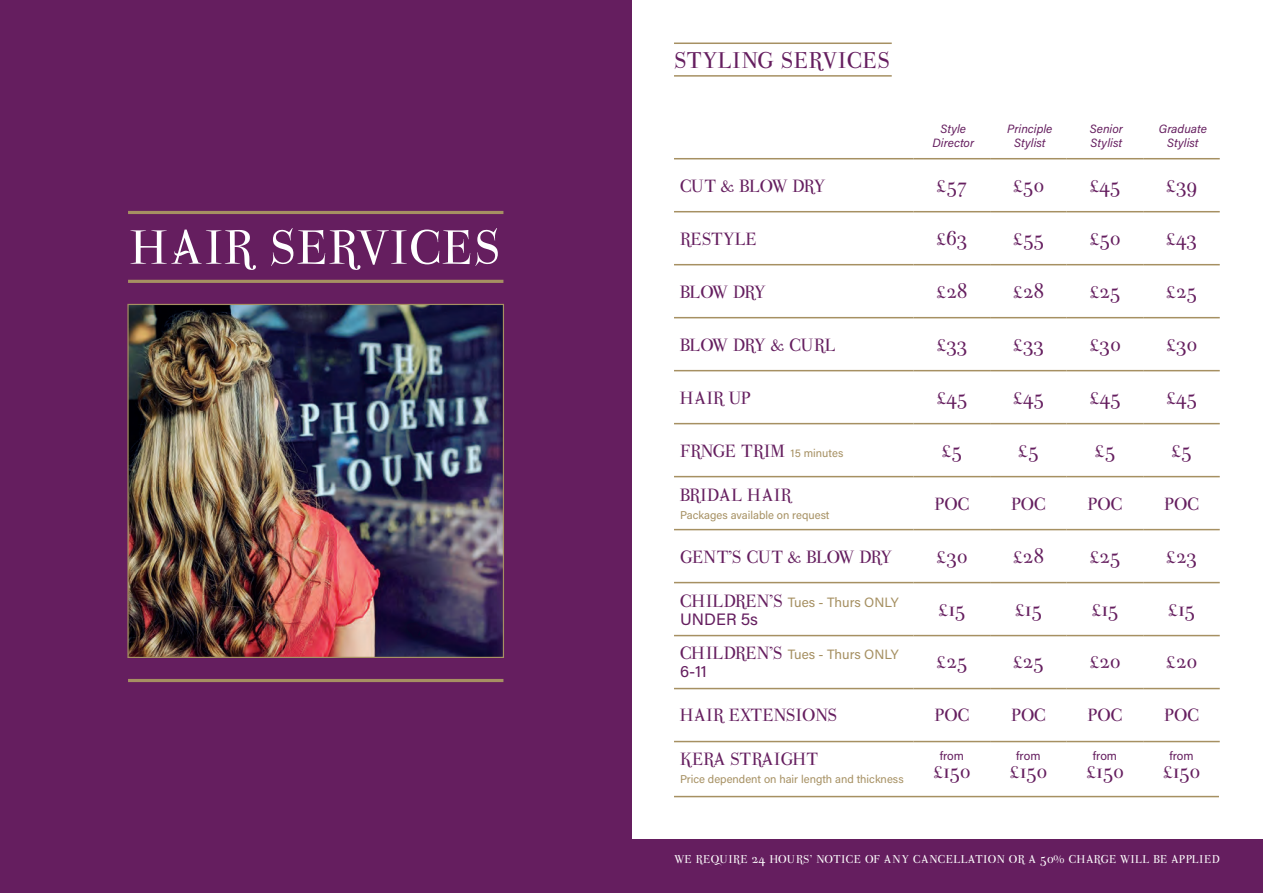
<style>
.page{position:relative;width:1263px;height:893px;background:#fff}
.page>*{position:absolute;margin:0;border:0;box-sizing:border-box;transform-origin:0 0}
.t1{font:57px "Parma Petit";letter-spacing:.02em;color:#fff}
.t2{font:27px "Parma Petit";letter-spacing:.02em;color:#651e5f}
.t3{font:21px "Parma Petit";color:#651e5f}
.t4{font:16.5px "Acumin Pro";color:#651e5f}
.t5{font:13.5px "Parma Petit";letter-spacing:.03em;color:#fff}
.t6{font:13.5px "Acumin Pro";color:#a69062}
.t7{font:italic 12px/14.4px "Acumin Pro";color:#651e5f;text-align:center}
.t8{font:12px "Acumin Pro";color:#651e5f}
.t9{font:11.25px "Acumin Pro";color:#a69062}
.s1{font-family:"Acumin Pro";font-size:11.25px;color:#a69062}
.s2{font-family:"Parma Petit";font-size:21px;color:#651e5f}
</style>
<div class="page">
<div style="left:0;top:0;width:631px;height:893px;background:#651e5f"></div>
<img style="left:129px;top:306px;width:373px;height:350px">
<div style="left:127px;top:304px;width:377px;height:354px;border:1px solid #a69062"></div>
<div style="left:631px;top:840px;width:632px;height:53px;background:#651e5f"></div>
<hr style="left:128px;top:211px;width:375px;height:3px;background:#a69062">
<hr style="left:128px;top:280px;width:375px;height:3px;background:#a69062">
<hr style="left:128px;top:679px;width:375px;height:3px;background:#a69062">
<hr style="left:674px;top:158px;width:239px;height:1px;background:#a69062">
<hr style="left:913px;top:158px;width:77px;height:1px;background:#a69062">
<hr style="left:990px;top:158px;width:77px;height:1px;background:#a69062">
<hr style="left:1067px;top:158px;width:76px;height:1px;background:#a69062">
<hr style="left:1143px;top:158px;width:77px;height:1px;background:#a69062">
<hr style="left:674px;top:211px;width:239px;height:1px;background:#a69062">
<hr style="left:913px;top:211px;width:77px;height:1px;background:#a69062">
<hr style="left:990px;top:211px;width:77px;height:1px;background:#a69062">
<hr style="left:1067px;top:211px;width:76px;height:1px;background:#a69062">
<hr style="left:1143px;top:211px;width:77px;height:1px;background:#a69062">
<hr style="left:674px;top:264px;width:239px;height:1px;background:#a69062">
<hr style="left:913px;top:264px;width:77px;height:1px;background:#a69062">
<hr style="left:990px;top:264px;width:77px;height:1px;background:#a69062">
<hr style="left:1067px;top:264px;width:76px;height:1px;background:#a69062">
<hr style="left:1143px;top:264px;width:77px;height:1px;background:#a69062">
<hr style="left:674px;top:317px;width:239px;height:1px;background:#a69062">
<hr style="left:913px;top:317px;width:77px;height:1px;background:#a69062">
<hr style="left:990px;top:317px;width:77px;height:1px;background:#a69062">
<hr style="left:1067px;top:317px;width:76px;height:1px;background:#a69062">
<hr style="left:1143px;top:317px;width:77px;height:1px;background:#a69062">
<hr style="left:674px;top:370px;width:239px;height:1px;background:#a69062">
<hr style="left:913px;top:370px;width:77px;height:1px;background:#a69062">
<hr style="left:990px;top:370px;width:77px;height:1px;background:#a69062">
<hr style="left:1067px;top:370px;width:76px;height:1px;background:#a69062">
<hr style="left:1143px;top:370px;width:77px;height:1px;background:#a69062">
<hr style="left:674px;top:423px;width:239px;height:1px;background:#a69062">
<hr style="left:913px;top:423px;width:77px;height:1px;background:#a69062">
<hr style="left:990px;top:423px;width:77px;height:1px;background:#a69062">
<hr style="left:1067px;top:423px;width:76px;height:1px;background:#a69062">
<hr style="left:1143px;top:423px;width:77px;height:1px;background:#a69062">
<hr style="left:674px;top:476px;width:239px;height:1px;background:#a69062">
<hr style="left:913px;top:476px;width:77px;height:1px;background:#a69062">
<hr style="left:990px;top:476px;width:77px;height:1px;background:#a69062">
<hr style="left:1067px;top:476px;width:76px;height:1px;background:#a69062">
<hr style="left:1143px;top:476px;width:77px;height:1px;background:#a69062">
<hr style="left:913px;top:688px;width:77px;height:1px;background:#a69062">
<hr style="left:990px;top:688px;width:77px;height:1px;background:#a69062">
<hr style="left:1067px;top:688px;width:76px;height:1px;background:#a69062">
<hr style="left:1143px;top:688px;width:77px;height:1px;background:#a69062">
<hr style="left:674px;top:529px;width:239px;height:1px;background:#a69062">
<hr style="left:913px;top:529px;width:77px;height:1px;background:#a69062">
<hr style="left:990px;top:529px;width:77px;height:1px;background:#a69062">
<hr style="left:1067px;top:529px;width:76px;height:1px;background:#a69062">
<hr style="left:1143px;top:529px;width:77px;height:1px;background:#a69062">
<hr style="left:674px;top:582px;width:239px;height:1px;background:#a69062">
<hr style="left:913px;top:582px;width:77px;height:1px;background:#a69062">
<hr style="left:990px;top:582px;width:77px;height:1px;background:#a69062">
<hr style="left:1067px;top:582px;width:76px;height:1px;background:#a69062">
<hr style="left:1143px;top:582px;width:77px;height:1px;background:#a69062">
<hr style="left:913px;top:635px;width:77px;height:1px;background:#a69062">
<hr style="left:990px;top:635px;width:77px;height:1px;background:#a69062">
<hr style="left:1067px;top:635px;width:76px;height:1px;background:#a69062">
<hr style="left:1143px;top:635px;width:77px;height:1px;background:#a69062">
<hr style="left:913px;top:741px;width:77px;height:1px;background:#a69062">
<hr style="left:990px;top:741px;width:77px;height:1px;background:#a69062">
<hr style="left:1067px;top:741px;width:76px;height:1px;background:#a69062">
<hr style="left:1143px;top:741px;width:77px;height:1px;background:#a69062">
<hr style="left:674px;top:635px;width:239px;height:1px;background:#a69062">
<hr style="left:674px;top:688px;width:239px;height:1px;background:#a69062">
<hr style="left:674px;top:741px;width:239px;height:1px;background:#a69062">
<hr style="left:674px;top:43px;width:218px;height:1px;background:#a69062">
<hr style="left:674px;top:75px;width:218px;height:2px;background:#a69062">
<hr style="left:674px;top:796px;width:545px;height:1px;background:#a69062">
<h1 class="t1" style="left:131px;top:216px;width:371px">HAIR SERVICES</h1>
<p class="t2" style="left:674px;top:45px;width:218px">STYLING SERVICES</p>
<p class="t7" style="left:932px;top:121px;width:43px">Style<br>Director</p>
<p class="t7" style="left:1007px;top:121px;width:47px">Principle<br>Stylist</p>
<p class="t7" style="left:1090px;top:121px;width:35px;text-align:left">Senior<br>Stylist</p>
<p class="t7" style="left:1159px;top:121px;width:49px">Graduate<br>Stylist</p>
<p class="t3" style="left:680px;top:174px;width:147px">CUT &amp; BLOW DRY</p>
<p class="t3" style="left:936px;top:174px;width:33px">£57</p>
<p class="t3" style="left:1013px;top:174px;width:33px">£50</p>
<p class="t3" style="left:1089px;top:174px;width:33px">£45</p>
<p class="t3" style="left:1166px;top:174px;width:33px">£39</p>
<p class="t3" style="left:680px;top:227px;width:78px">RESTYLE</p>
<p class="t3" style="left:936px;top:227px;width:33px">£63</p>
<p class="t3" style="left:1013px;top:227px;width:33px">£55</p>
<p class="t3" style="left:1089px;top:227px;width:33px">£50</p>
<p class="t3" style="left:1166px;top:227px;width:33px">£43</p>
<p class="t3" style="left:680px;top:280px;width:87px">BLOW DRY</p>
<p class="t3" style="left:936px;top:280px;width:33px">£28</p>
<p class="t3" style="left:1013px;top:280px;width:33px">£28</p>
<p class="t3" style="left:1089px;top:280px;width:33px">£25</p>
<p class="t3" style="left:1166px;top:280px;width:33px">£25</p>
<p class="t3" style="left:680px;top:333px;width:157px">BLOW DRY &amp; CURL</p>
<p class="t3" style="left:936px;top:333px;width:33px">£33</p>
<p class="t3" style="left:1013px;top:333px;width:33px">£33</p>
<p class="t3" style="left:1089px;top:333px;width:33px">£30</p>
<p class="t3" style="left:1166px;top:333px;width:33px">£30</p>
<p class="t3" style="left:680px;top:386px;width:72px">HAIR UP</p>
<p class="t3" style="left:936px;top:386px;width:33px">£45</p>
<p class="t3" style="left:1013px;top:386px;width:33px">£45</p>
<p class="t3" style="left:1089px;top:386px;width:33px">£45</p>
<p class="t3" style="left:1166px;top:386px;width:33px">£45</p>
<p class="t3" style="left:680px;top:439px;width:165px">FRNGE TRIM <span class="s1">15 minutes</span></p>
<p class="t3" style="left:941px;top:439px;width:22px">£5</p>
<p class="t3" style="left:1018px;top:439px;width:22px">£5</p>
<p class="t3" style="left:1094px;top:439px;width:22px">£5</p>
<p class="t3" style="left:1171px;top:439px;width:22px">£5</p>
<p class="t3" style="left:680px;top:483px;width:113px">BRIDAL HAIR</p>
<p class="t9" style="left:680px;top:507px;width:151px">Packages available on request</p>
<p class="t3" style="left:934px;top:492px;width:36px">POC</p>
<p class="t3" style="left:1011px;top:492px;width:36px">POC</p>
<p class="t3" style="left:1087px;top:492px;width:36px">POC</p>
<p class="t3" style="left:1164px;top:492px;width:36px">POC</p>
<p class="t3" style="left:680px;top:545px;width:214px">GENT’S CUT &amp; BLOW DRY</p>
<p class="t3" style="left:936px;top:545px;width:33px">£30</p>
<p class="t3" style="left:1013px;top:545px;width:33px">£28</p>
<p class="t3" style="left:1089px;top:545px;width:33px">£25</p>
<p class="t3" style="left:1166px;top:545px;width:33px">£23</p>
<p class="t6" style="left:680px;top:592px;width:220px"><span class="s2">CHILDREN’S</span> Tues - Thurs ONLY</p>
<p class="t4" style="left:680px;top:607px;width:80px">UNDER 5s</p>
<p class="t3" style="left:938px;top:598px;width:29px">£15</p>
<p class="t3" style="left:1015px;top:598px;width:29px">£15</p>
<p class="t3" style="left:1091px;top:598px;width:29px">£15</p>
<p class="t3" style="left:1168px;top:598px;width:29px">£15</p>
<p class="t6" style="left:680px;top:645px;width:220px"><span class="s2">CHILDREN’S</span> Tues - Thurs ONLY</p>
<p class="t4" style="left:680px;top:660px;width:28px">6-11</p>
<p class="t3" style="left:936px;top:651px;width:33px">£25</p>
<p class="t3" style="left:1013px;top:651px;width:33px">£25</p>
<p class="t3" style="left:1089px;top:651px;width:33px">£20</p>
<p class="t3" style="left:1166px;top:651px;width:33px">£20</p>
<p class="t3" style="left:680px;top:704px;width:159px">HAIR EXTENSIONS</p>
<p class="t3" style="left:934px;top:704px;width:36px">POC</p>
<p class="t3" style="left:1011px;top:704px;width:36px">POC</p>
<p class="t3" style="left:1087px;top:704px;width:36px">POC</p>
<p class="t3" style="left:1164px;top:704px;width:36px">POC</p>
<p class="t3" style="left:680px;top:748px;width:140px">KERA STRAIGHT</p>
<p class="t9" style="left:680px;top:772px;width:225px">Price dependent on hair length and thickness</p>
<p class="t8" style="left:940px;top:748px;width:26px">from</p>
<p class="t3" style="left:933px;top:761px;width:39px">£150</p>
<p class="t8" style="left:1016px;top:748px;width:26px">from</p>
<p class="t3" style="left:1009px;top:761px;width:39px">£150</p>
<p class="t8" style="left:1093px;top:748px;width:26px">from</p>
<p class="t3" style="left:1086px;top:761px;width:39px">£150</p>
<p class="t8" style="left:1169px;top:748px;width:26px">from</p>
<p class="t3" style="left:1163px;top:761px;width:39px">£150</p>
<p class="t5" style="left:675px;top:852px;width:547px">WE REQUIRE 24 HOURS’ NOTICE OF ANY CANCELLATION OR A 50% CHARGE WILL BE APPLIED</p>
</div>
